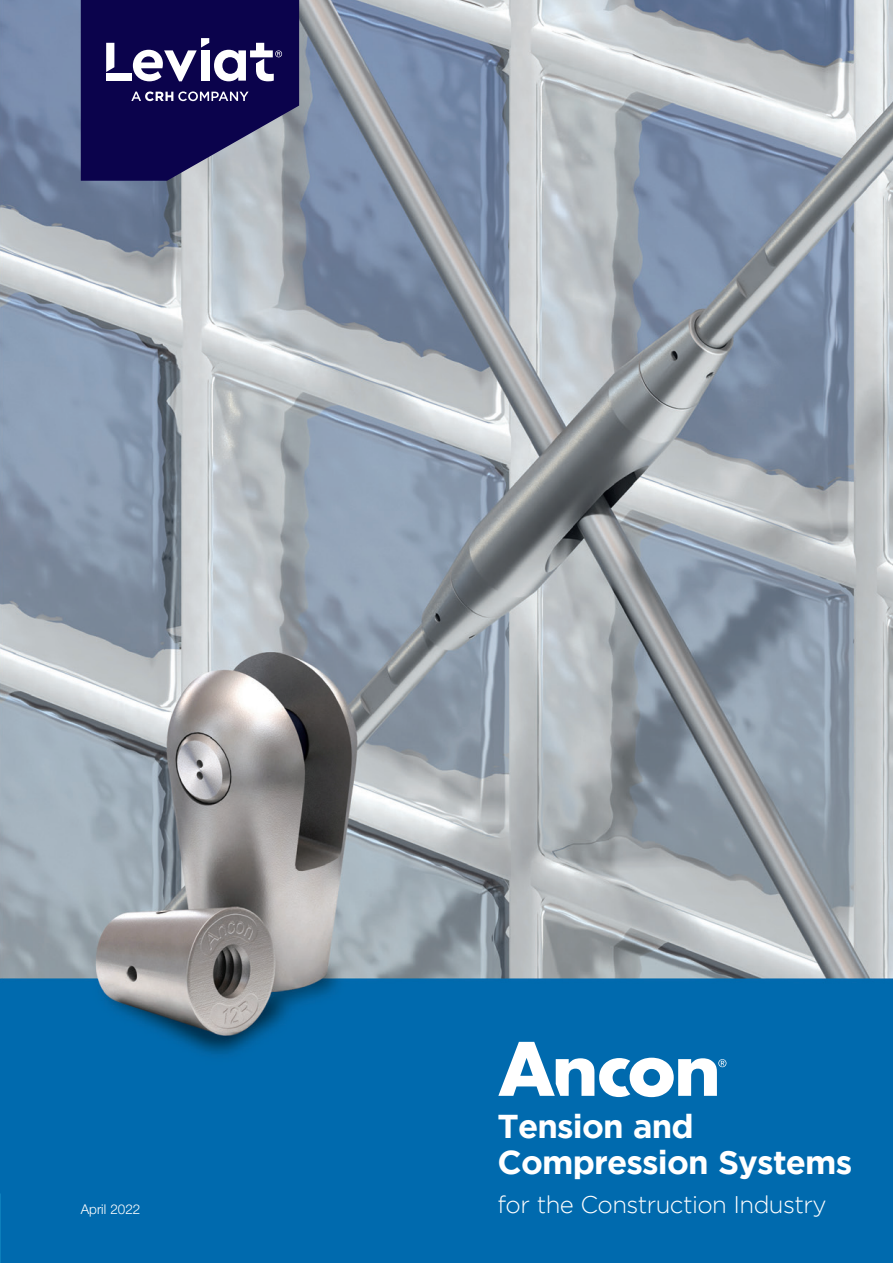
<style>
.page{position:relative;width:893px;height:1263px;background:#fff}
.page>*{position:absolute;margin:0;border:0;box-sizing:border-box;transform-origin:0 0}
.t1{font:700 33px/36px "Gotham";letter-spacing:-.025em;color:#fff}
.t2{font:300 24px "Gotham";letter-spacing:-.025em;color:#fff}
.t3{font:300 13.5px "Helvetica Neue";color:#fff}
</style>
<div class="page">
<img style="left:0;top:0;width:893px;height:1263px">
<svg style="left:81px;top:0;width:218px;height:181px;background:#332e68"></svg>
<svg style="left:498px;top:1042px;width:228px;height:55px"></svg>
<p class="t1" style="left:497px;top:1108px;width:356px">Tension and<br>Compression Systems</p>
<p class="t3" style="left:81px;top:1201px;width:61px">April 2022</p>
<p class="t2" style="left:497px;top:1191px;width:330px">for the Construction Industry</p>
</div>
